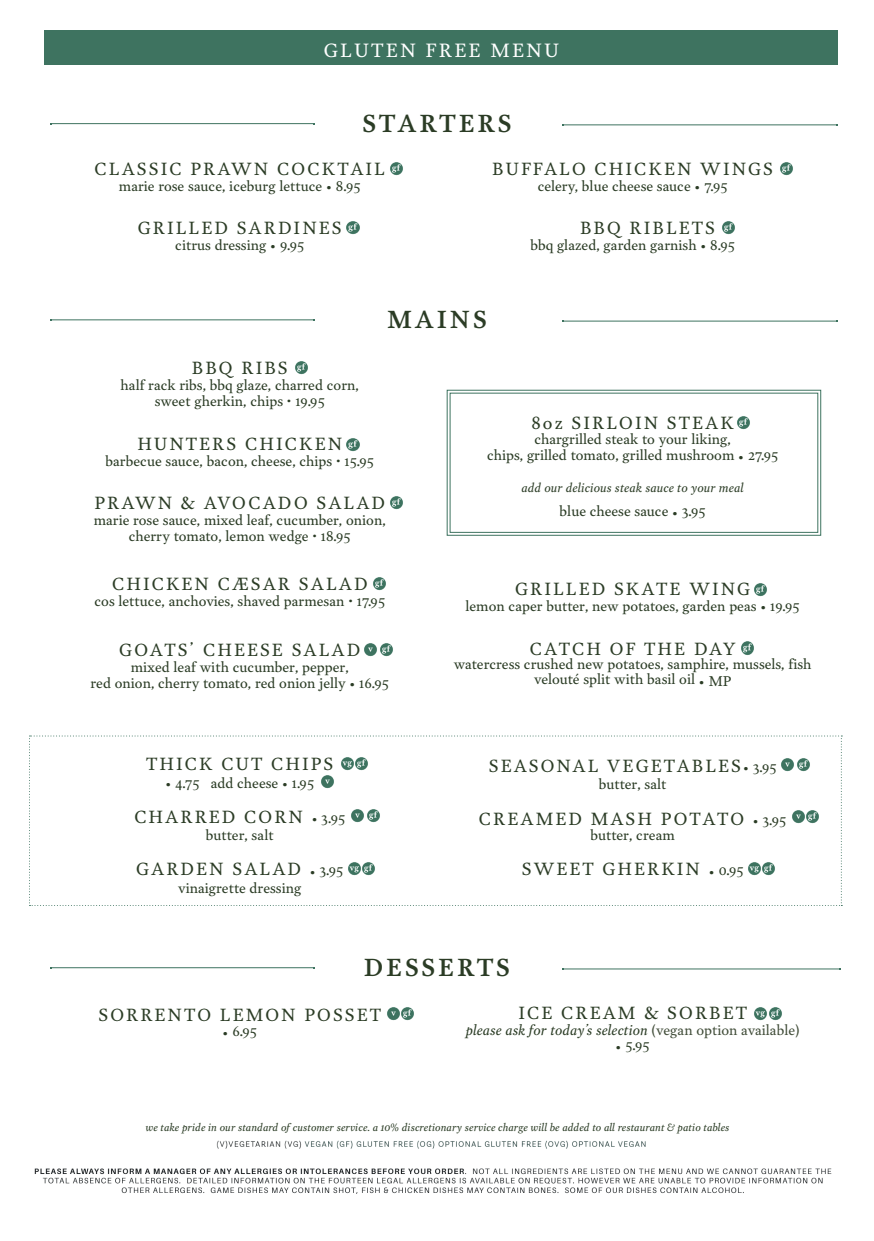
<style>
.page{position:relative;width:874px;height:1241px;background:#fff}
.page>*{position:absolute;margin:0;border:0;box-sizing:border-box;transform-origin:0 0}
.t1{font:600 24.5px "Garvis Pro";letter-spacing:.12em;color:#2b3c25}
.t2{font:19.07px "Garvis Pro";letter-spacing:.12em;color:#fff}
.t3{font:17.5px "Garvis Pro";letter-spacing:.12em;color:#2b3c25}
.t4{font:14px/15.8px "Garvis Pro";color:#2b3c25;text-align:center}
.t5{font:italic 14px/15.8px "Garvis Pro";color:#2b3c25;text-align:center}
.t6{font:italic 12.25px "Garvis Pro";color:#2b3c25}
.t7{font:italic 10.5px "Garvis Pro";color:#2b3c25}
.s1{font-size:24.5px}
.s2{color:#fff}
.s3{font-size:14px}
.s4{font-style:normal;color:#424e3a}
.s5{font-style:normal;font-size:24.5px}
.s6{font-style:normal}
</style>
<div class="page">
<hr style="left:51px;top:123px;width:262px;height:1px;background:#3e7360">
<hr style="left:563px;top:124px;width:273px;height:1px;background:#3e7360">
<svg style="left:29px;top:735px;width:812px;height:169px"></svg>
<hr style="left:51px;top:319px;width:262px;height:1px;background:#3e7360">
<hr style="left:563px;top:321px;width:273px;height:1px;background:#3e7360">
<hr style="left:51px;top:967px;width:262px;height:1px;background:#3e7360">
<hr style="left:563px;top:968px;width:276px;height:1px;background:#3e7360">
<div style="left:45px;top:30px;width:792px;height:35px;background:#3e7360"></div>
<img style="left:34px;top:1140px;width:798px;height:52px">
<svg style="left:446px;top:389px;width:374px;height:147px"></svg>
<img style="left:364px;top:643px;width:13px;height:13px">
<img style="left:390px;top:162px;width:13px;height:14px">
<img style="left:346px;top:221px;width:14px;height:13px">
<img style="left:780px;top:162px;width:13px;height:14px">
<img style="left:722px;top:221px;width:13px;height:13px">
<img style="left:295px;top:361px;width:13px;height:13px">
<img style="left:346px;top:438px;width:14px;height:13px">
<img style="left:390px;top:496px;width:13px;height:13px">
<img style="left:373px;top:577px;width:13px;height:13px">
<img style="left:380px;top:643px;width:13px;height:13px">
<img style="left:736px;top:415px;width:14px;height:14px">
<img style="left:754px;top:583px;width:12px;height:13px">
<img style="left:741px;top:641px;width:13px;height:14px">
<img style="left:340px;top:756px;width:28px;height:14px">
<img style="left:320px;top:774px;width:14px;height:14px">
<img style="left:351px;top:808px;width:29px;height:14px">
<img style="left:347px;top:861px;width:29px;height:14px">
<img style="left:780px;top:757px;width:29px;height:14px">
<img style="left:791px;top:809px;width:28px;height:14px">
<img style="left:754px;top:1007px;width:12px;height:13px">
<img style="left:769px;top:1007px;width:13px;height:13px">
<img style="left:387px;top:1007px;width:27px;height:13px">
<img style="left:747px;top:861px;width:28px;height:14px">
<h2 class="t2" style="left:323px;top:37px;width:236px">GLUTEN FREE MENU</h2>
<h1 class="t1" style="left:362px;top:106px;width:150px">STARTERS</h1>
<p class="t3" style="left:95px;top:156px;width:291px">CLASSIC PRAWN COCKTAIL</p>
<p class="t4" style="left:119px;top:177px;width:243px">marie rose sauce, iceburg lettuce <span class="s1">.</span> 8.95</p>
<p class="t3" style="left:138px;top:216px;width:205px">GRILLED SARDINES</p>
<p class="t4" style="left:175px;top:237px;width:130px">citrus dressing <span class="s1">.</span> 9.95</p>
<p class="t3" style="left:492px;top:156px;width:282px">BUFFALO CHICKEN WINGS</p>
<p class="t4" style="left:537px;top:177px;width:191px">celery, blue cheese sauce <span class="s1">.</span> 7.95</p>
<p class="t3" style="left:550px;top:216px;width:166px"><span class="s2">RI</span> BBQ RIBLETS</p>
<p class="t4" style="left:530px;top:237px;width:206px">bbq glazed, garden garnish <span class="s1">.</span> 8.95</p>
<h1 class="t1" style="left:387px;top:302px;width:101px">MAINS</h1>
<p class="t3" style="left:192px;top:356px;width:97px">BBQ RIBS</p>
<p class="t4" style="left:120px;top:377px;width:240px">half rack ribs, bbq glaze, charred corn, sweet gherkin, chips <sup>.</sup> 19.95</p>
<p class="t3" style="left:137px;top:431px;width:206px">HUNTERS CHICKEN</p>
<p class="t4" style="left:105px;top:452px;width:270px">barbecue sauce, bacon, cheese, chips <sup>.</sup> 15.95</p>
<p class="t3" style="left:94px;top:491px;width:292px">PRAWN &amp; AVOCADO SALAD</p>
<p class="t4" style="left:94px;top:512px;width:293px">marie rose sauce, mixed leaf, cucumber, onion, cherry tomato, lemon wedge <sup>.</sup> 18.95</p>
<p class="t3" style="left:112px;top:571px;width:257px">CHICKEN CÆSAR SALAD</p>
<p class="t4" style="left:94px;top:592px;width:292px">cos lettuce, anchovies, shaved parmesan <sup>.</sup> 17.95</p>
<p class="t3" style="left:119px;top:638px;width:242px">GOATS’ CHEESE SALAD</p>
<p class="t4" style="left:91px;top:659px;width:299px">mixed leaf with cucumber, pepper,<br>red onion, cherry tomato, red onion jelly <span class="s1">.</span> 16.95</p>
<p class="t3" style="left:146px;top:751px;width:188px">THICK CUT CHIPS</p>
<p class="t4" style="left:165px;top:774px;width:150px"><span class="s1">.</span> 4.75 add cheese <span class="s1">.</span> 1.95</p>
<p class="t3" style="left:134px;top:804px;width:212px">CHARRED CORN <span class="s1">.</span> <span class="s3">3.95</span></p>
<p class="t4" style="left:206px;top:827px;width:69px">butter, salt</p>
<p class="t3" style="left:136px;top:856px;width:208px">GARDEN SALAD <span class="s1">.</span> <span class="s3">3.95</span></p>
<p class="t4" style="left:178px;top:879px;width:125px">vinaigrette dressing</p>
<p class="t3" style="left:531px;top:410px;width:204px">8oz SIRLOIN STEAK</p>
<p class="t4" style="left:487px;top:431px;width:292px">chargrilled steak to your liking,<br>chips, grilled tomato, grilled mushroom <span class="s1">.</span> 27.95</p>
<p class="t6" style="left:521px;top:479px;width:223px">add our delicious steak sauce to your meal</p>
<p class="t4" style="left:559px;top:503px;width:147px">blue cheese sauce <span class="s1">.</span> 3.95</p>
<p class="t3" style="left:515px;top:576px;width:236px">GRILLED SKATE WING</p>
<p class="t4" style="left:465px;top:597px;width:335px">lemon caper butter, new potatoes, garden peas <span class="s1">.</span> 19.95</p>
<p class="t3" style="left:529px;top:636px;width:207px">CATCH OF THE DAY</p>
<p class="t4" style="left:453px;top:655px;width:359px">watercress crushed new potatoes, samphire, mussels, fish velouté split with basil oil <span class="s1">.</span> MP</p>
<p class="t3" style="left:488px;top:753px;width:289px">SEASONAL VEGETABLES<span class="s1">.</span> <span class="s3">3.95</span></p>
<p class="t4" style="left:598px;top:776px;width:69px">butter, salt</p>
<p class="t3" style="left:478px;top:806px;width:309px">CREAMED MASH POTATO <span class="s1">.</span> <span class="s3">3.95</span></p>
<p class="t4" style="left:590px;top:827px;width:86px">butter, cream</p>
<p class="t3" style="left:521px;top:856px;width:223px">SWEET GHERKIN <span class="s1">.</span> <span class="s3">0.95</span></p>
<h1 class="t1" style="left:364px;top:950px;width:147px">DESSERTS</h1>
<p class="t3" style="left:98px;top:1002px;width:284px">SORRENTO LEMON POSSET</p>
<p class="t4" style="left:222px;top:1023px;width:36px"><span class="s1">.</span> 6.95</p>
<p class="t3" style="left:518px;top:1000px;width:230px">ICE CREAM &amp; SORBET</p>
<p class="t5" style="left:465px;top:1021px;width:335px">please ask for today’s selection <span class="s4">(vegan option available) </span><span class="s5">.</span> <span class="s6">5.95</span></p>
<p class="t7" style="left:145px;top:1119px;width:585px">we take pride in our standard of customer service. a 10% discretionary service charge will be added to all restaurant &amp; patio tables</p>
</div>
